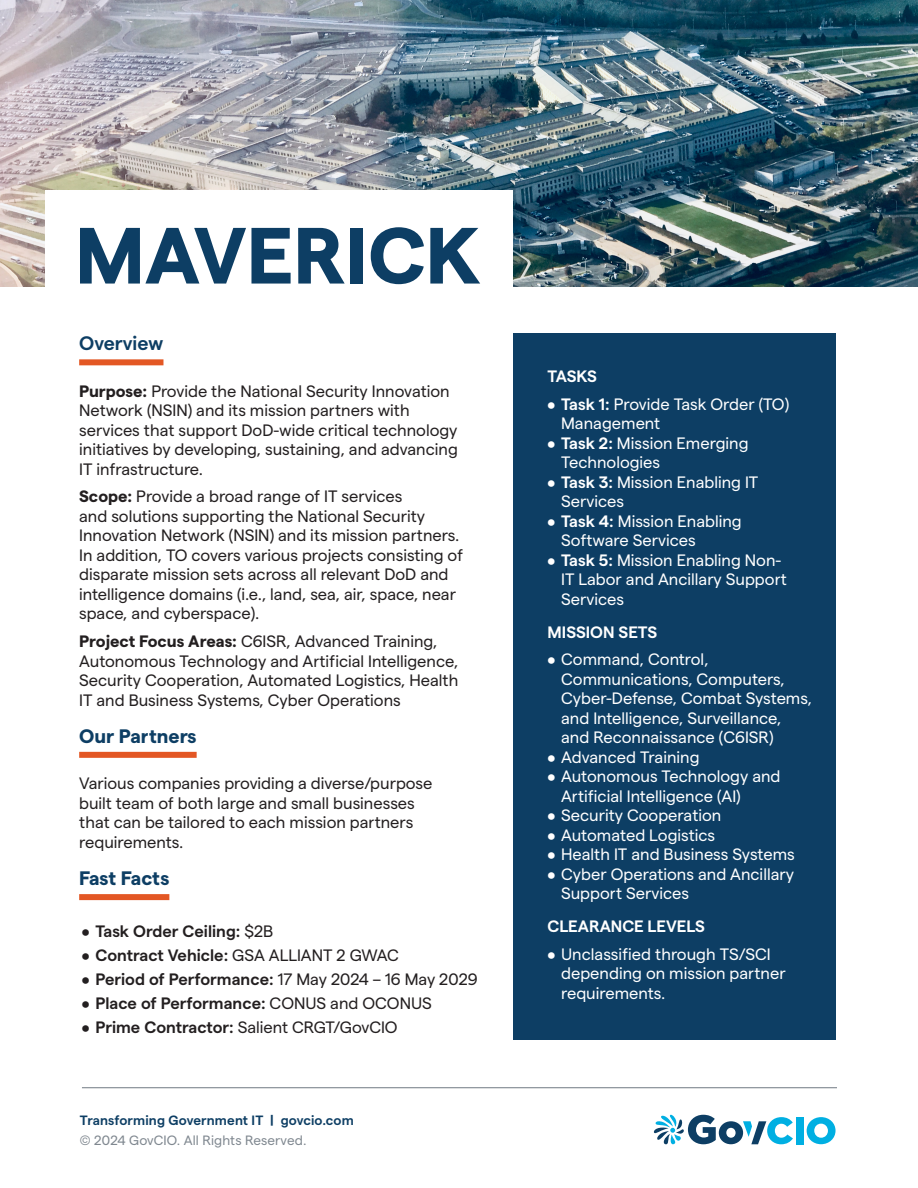
<style>
.page{position:relative;width:918px;height:1188px;background:#fff}
.page>*{position:absolute;margin:0;border:0;box-sizing:border-box;transform-origin:0 0}
.t1{font:700 79.5px "Matter";color:#0d3e64}
.Header_2_-_Navy_-_Orange_Line{font:700 19.5px "Matter";color:#0d3e64}
.Header_2_-_Navy_-_Orange_Line-2{font:600 19.5px "Matter";color:#0d3e64}
.Body_Copy{font:16.5px/19.5px "Matter";color:#231f20}
.t2{font:16.5px/19.5px "Matter";color:#fff}
.t3{font:600 16.5px "Matter";color:#231f20}
.Body_Copy-2{font:600 16.5px "Matter";color:#fff}
.Copy{font:600 13.5px "Matter";letter-spacing:.01em;color:#0d3e64}
.Copy-2{font:13.5px "Matter";letter-spacing:.01em;color:#808890}
.s1{font-weight:700}
.s2{font-weight:400}
.s3{font-weight:600}
</style>
<div class="page">
<hr style="left:82px;top:1087px;width:755px;height:1px;background:#808890">
<svg style="left:807px;top:1117px;width:29px;height:27px"></svg>
<div style="left:796px;top:1117px;width:8px;height:27px;background:#00afe2"></div>
<svg style="left:654px;top:1114px;width:139px;height:31px"></svg>
<img style="left:0;top:0;width:918px;height:287px">
<div style="left:45px;top:190px;width:468px;height:110px;background:#fff"></div>
<div style="left:79px;top:359px;width:84px;height:6px;background:#e35724"></div>
<div style="left:79px;top:752px;width:118px;height:6px;background:#e35724"></div>
<div style="left:79px;top:894px;width:90px;height:6px;background:#e35724"></div>
<div style="left:513px;top:333px;width:323px;height:707px;background:#0d3e64"></div>
<p class="t1" style="left:75px;top:197px;width:407px">MAVERICK</p>
<p class="Header_2_-_Navy_-_Orange_Line-2" style="left:79px;top:329px;width:86px">Overview</p>
<p class="Body_Copy" style="left:79px;top:380px;width:380px"><span class="s1">Purpose:</span> Provide the National Security Innovation Network (NSIN) and its mission partners with services that support DoD-wide critical technology initiatives by developing, sustaining, and advancing IT infrastructure.</p>
<p class="Body_Copy" style="left:79px;top:486px;width:386px"><span class="s1">Scope:</span> Provide a broad range of IT services<br>and solutions supporting the National Security Innovation Network (NSIN) and its mission partners.<br>In addition, TO covers various projects consisting of disparate mission sets across all relevant DoD and intelligence domains (i.e., land, sea, air, space, near space, and cyberspace).</p>
<p class="Body_Copy" style="left:79px;top:630px;width:381px"><span class="s1">Project Focus Areas:</span> C6ISR, Advanced Training, Autonomous Technology and Artificial Intelligence, Security Cooperation, Automated Logistics, Health IT and Business Systems, Cyber Operations</p>
<p class="Header_2_-_Navy_-_Orange_Line" style="left:79px;top:722px;width:119px">Our Partners</p>
<p class="Body_Copy" style="left:79px;top:772px;width:355px">Various companies providing a diverse/purpose built team of both large and small businesses that can be tailored to each mission partners requirements.</p>
<p class="Header_2_-_Navy_-_Orange_Line" style="left:79px;top:864px;width:92px">Fast Facts</p>
<p class="t3" style="left:82px;top:919px;width:193px">• Task Order Ceiling: <span class="s2">$2B</span></p>
<p class="t3" style="left:82px;top:943px;width:319px">• Contract Vehicle: <span class="s2">GSA ALLIANT 2 GWAC</span></p>
<p class="t3" style="left:82px;top:967px;width:397px">• Period of Performance: <span class="s2">17 May 2024 – 16 May 2029</span></p>
<p class="t3" style="left:82px;top:991px;width:351px">• Place of Performance: <span class="s2">CONUS and OCONUS</span></p>
<p class="Body_Copy" style="left:82px;top:1016px;width:317px"><span class="s3">• Prime Contractor:</span> Salient CRGT/GovCIO</p>
<p class="Copy" style="left:80px;top:1111px;width:275px">Transforming Government IT | govcio.com</p>
<p class="Copy-2" style="left:80px;top:1130px;width:228px">© 2024 GovCIO. All Rights Reserved.</p>
<p class="Body_Copy-2" style="left:548px;top:364px;width:51px">TASKS</p>
<p class="t2" style="left:561px;top:393px;width:230px;text-indent:-14px"><span class="s3">• Task 1:</span> Provide Task Order (TO)<br>Management</p>
<p class="t2" style="left:561px;top:432px;width:189px;text-indent:-14px"><span class="s3">• Task 2:</span> Mission Emerging<br>Technologies</p>
<p class="t2" style="left:561px;top:471px;width:199px;text-indent:-14px"><span class="s3">• Task 3:</span> Mission Enabling IT<br>Services</p>
<p class="t2" style="left:561px;top:510px;width:182px;text-indent:-14px"><span class="s3">• Task 4:</span> Mission Enabling<br>Software Services</p>
<p class="t2" style="left:561px;top:549px;width:227px;text-indent:-14px"><span class="s3">• Task 5:</span> Mission Enabling Non-<br>IT Labor and Ancillary Support<br>Services</p>
<p class="Body_Copy-2" style="left:548px;top:620px;width:111px">MISSION SETS</p>
<p class="t2" style="left:561px;top:648px;width:252px;text-indent:-14px">• Command, Control,<br>Communications, Computers,<br>Cyber-Defense, Combat Systems, and Intelligence, Surveillance, and Reconnaissance (C6ISR)</p>
<p class="t2" style="left:548px;top:746px;width:153px">• Advanced Training</p>
<p class="t2" style="left:561px;top:765px;width:221px;text-indent:-14px">• Autonomous Technology and<br>Artificial Intelligence (AI)</p>
<p class="t2" style="left:548px;top:804px;width:175px">• Security Cooperation</p>
<p class="t2" style="left:548px;top:824px;width:169px">• Automated Logistics</p>
<p class="t2" style="left:548px;top:843px;width:249px">• Health IT and Business Systems</p>
<p class="t2" style="left:561px;top:863px;width:234px;text-indent:-14px">• Cyber Operations and Ancillary<br>Support Services</p>
<p class="Body_Copy-2" style="left:548px;top:914px;width:159px">CLEARANCE LEVELS</p>
<p class="t2" style="left:561px;top:943px;width:226px;text-indent:-14px">• Unclassified through TS/SCI depending on mission partner requirements.</p>
</div>
